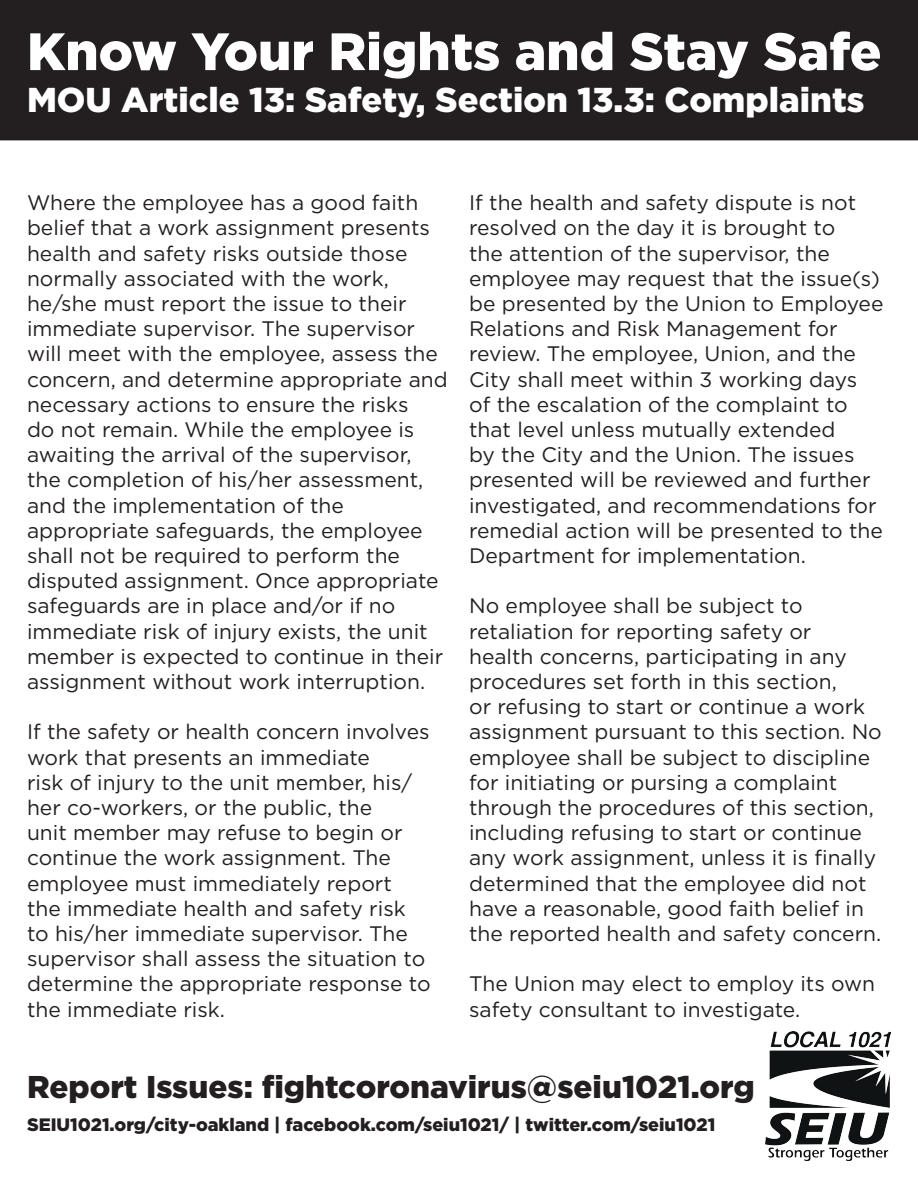
<style>
.page{position:relative;width:918px;height:1188px;background:#fff}
.page>*{position:absolute;margin:0;border:0;box-sizing:border-box;transform-origin:0 0}
.t1{font:900 52.5px "Gotham HTF";color:#fff}
.t2{font:900 34.5px "Gotham HTF";color:#fff}
.t3{font:900 31.5px "Gotham HTF";color:#231f20}
.t4{font:21px/25.2px "Gotham HTF";color:#231f20}
.t5{font:900 18px "Gotham HTF";color:#231f20}
</style>
<div class="page">
<div style="left:1px;top:1px;width:916px;height:139px;background:#231f20"></div>
<div style="left:0;top:0;width:918px;height:140px;border:2px solid #231f20"></div>
<img style="left:765px;top:1032px;width:126px;height:129px">
<p class="t1" style="left:27px;top:21px;width:856px">Know Your Rights and Stay Safe</p>
<p class="t2" style="left:27px;top:79px;width:839px">MOU Article 13: Safety, Section 13.3: Complaints</p>
<p class="t4" style="left:27px;top:190px;width:422px">Where the employee has a good faith belief that a work assignment presents health and safety risks outside those normally associated with the work, he/she must report the issue to their immediate supervisor. The supervisor will meet with the employee, assess the concern, and determine appropriate and necessary actions to ensure the risks<br>do not remain. While the employee is awaiting the arrival of the supervisor, the completion of his/her assessment, and the implementation of the appropriate safeguards, the employee shall not be required to perform the disputed assignment. Once appropriate safeguards are in place and/or if no immediate risk of injury exists, the unit member is expected to continue in their assignment without work interruption.</p>
<p class="t4" style="left:27px;top:719px;width:405px">If the safety or health concern involves work that presents an immediate<br>risk of injury to the unit member, his/ her co-workers, or the public, the<br>unit member may refuse to begin or continue the work assignment. The employee must immediately report the immediate health and safety risk to his/her immediate supervisor. The supervisor shall assess the situation to determine the appropriate response to the immediate risk.</p>
<p class="t4" style="left:469px;top:190px;width:416px">If the health and safety dispute is not resolved on the day it is brought to<br>the attention of the supervisor, the employee may request that the issue(s) be presented by the Union to Employee Relations and Risk Management for review. The employee, Union, and the City shall meet within 3 working days of the escalation of the complaint to that level unless mutually extended<br>by the City and the Union. The issues presented will be reviewed and further investigated, and recommendations for remedial action will be presented to the Department for implementation.</p>
<p class="t4" style="left:469px;top:593px;width:414px">No employee shall be subject to retaliation for reporting safety or<br>health concerns, participating in any procedures set forth in this section,<br>or refusing to start or continue a work assignment pursuant to this section. No employee shall be subject to discipline for initiating or pursing a complaint through the procedures of this section, including refusing to start or continue any work assignment, unless it is finally determined that the employee did not have a reasonable, good faith belief in the reported health and safety concern.</p>
<p class="t4" style="left:469px;top:971px;width:408px">The Union may elect to employ its own safety consultant to investigate.</p>
<p class="t3" style="left:27px;top:1069px;width:729px">Report Issues: fightcoronavirus@seiu1021.org</p>
<p class="t5" style="left:27px;top:1114px;width:690px">SEIU1021.org/city-oakland | facebook.com/seiu1021/ | twitter.com/seiu1021</p>
</div>
